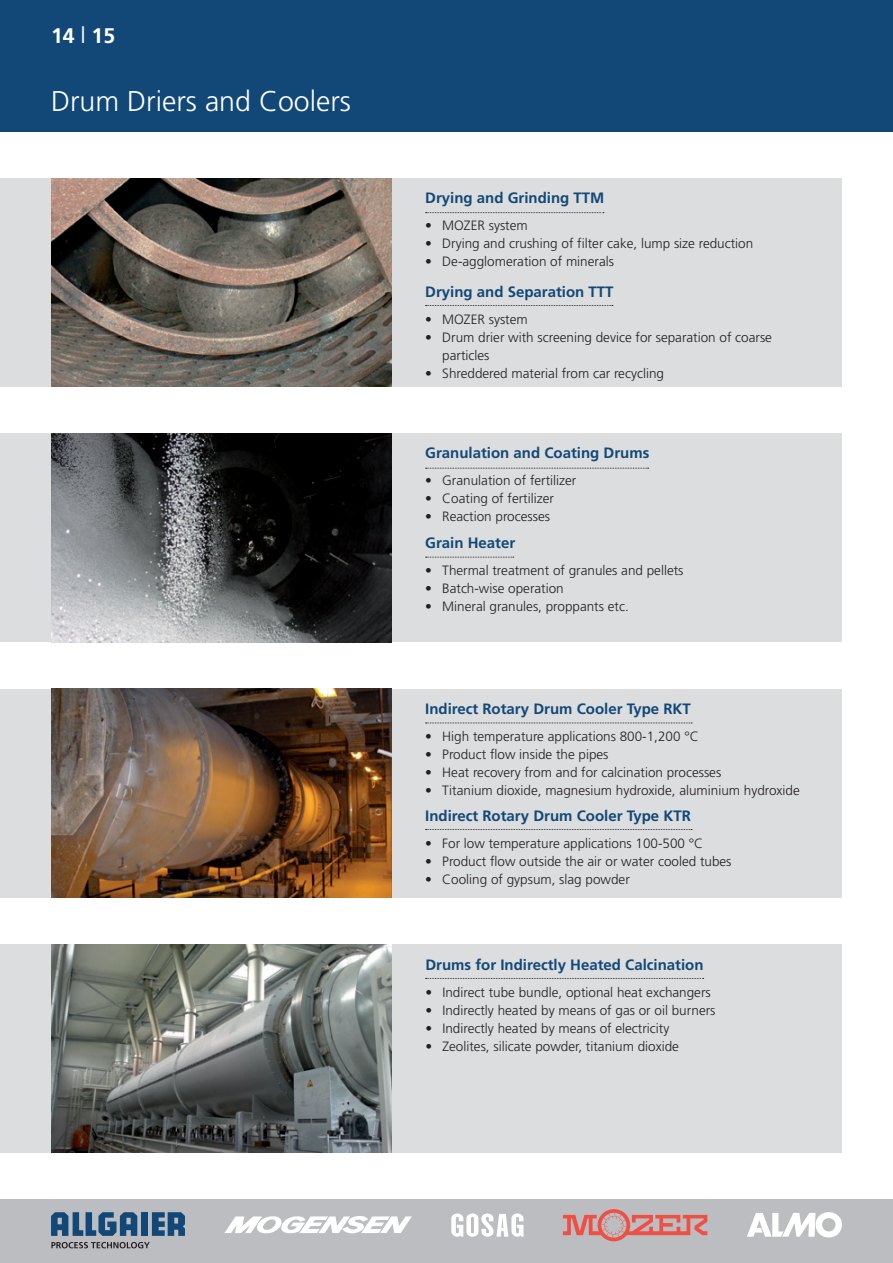
<style>
.page{position:relative;width:893px;height:1263px;background:#fff}
.page>*{position:absolute;margin:0;border:0;box-sizing:border-box;transform-origin:0 0}
.t1{font:300 28.5px "Frutiger";color:#fff}
.t2{font:700 21.15px "Frutiger";color:#fff}
.t3{font:700 15px "Frutiger";color:#124877}
.t4{font:300 13.5px/18px "Frutiger";color:#231f20}
.s1{font-weight:300;font-size:24px}
</style>
<div class="page">
<div style="left:0;top:0;width:893px;height:132px;background:#124877"></div>
<div style="left:0;top:1199px;width:893px;height:64px;background:#bcbdc0"></div>
<div style="left:0;top:179px;width:842px;height:208px;background:#dcdddf"></div>
<img style="left:51px;top:179px;width:340px;height:208px">
<div style="left:0;top:434px;width:842px;height:208px;background:#dcdddf"></div>
<img style="left:51px;top:434px;width:340px;height:208px">
<div style="left:0;top:689px;width:842px;height:208px;background:#dcdddf"></div>
<img style="left:51px;top:689px;width:340px;height:208px">
<div style="left:0;top:944px;width:842px;height:208px;background:#dcdddf"></div>
<img style="left:51px;top:944px;width:340px;height:208px">
<svg style="left:747px;top:1212px;width:95px;height:25px"></svg>
<svg style="left:563px;top:1209px;width:144px;height:32px"></svg>
<svg style="left:451px;top:1213px;width:72px;height:24px"></svg>
<svg style="left:224px;top:1216px;width:188px;height:17px"></svg>
<div style="left:141px;top:1212px;width:7px;height:24px;background:#124877"></div>
<svg style="left:51px;top:1212px;width:86px;height:24px"></svg>
<svg style="left:152px;top:1212px;width:33px;height:24px"></svg>
<svg style="left:51px;top:1242px;width:99px;height:6px"></svg>
<svg style="left:426px;top:557px;width:88px;height:1px"></svg>
<svg style="left:426px;top:723px;width:266px;height:1px"></svg>
<svg style="left:426px;top:978px;width:278px;height:1px"></svg>
<svg style="left:426px;top:212px;width:178px;height:1px"></svg>
<svg style="left:426px;top:305px;width:187px;height:1px"></svg>
<svg style="left:426px;top:468px;width:223px;height:1px"></svg>
<svg style="left:426px;top:829px;width:266px;height:1px"></svg>
<h2 class="t2" style="left:51px;top:24px;width:66px">14 <span class="s1">I</span> 15</h2>
<h1 class="t1" style="left:51px;top:85px;width:302px">Drum Driers and Coolers</h1>
<p class="t3" style="left:425px;top:189px;width:181px">Drying and Grinding TTM</p>
<p class="t4" style="left:425px;top:217px;width:104px">• MOZER system</p>
<p class="t4" style="left:425px;top:235px;width:330px">• Drying and crushing of filter cake, lump size reduction</p>
<p class="t4" style="left:425px;top:253px;width:190px">• De-agglomeration of minerals</p>
<p class="t3" style="left:425px;top:283px;width:190px">Drying and Separation TTT</p>
<p class="t4" style="left:425px;top:310px;width:104px">• MOZER system</p>
<p class="t4" style="left:442px;top:328px;width:331px;text-indent:-17px">• Drum drier with screening device for separation of coarse particles</p>
<p class="t4" style="left:425px;top:364px;width:240px">• Shreddered material from car recycling</p>
<p class="t3" style="left:425px;top:444px;width:226px">Granulation and Coating Drums</p>
<p class="t4" style="left:425px;top:472px;width:153px">• Granulation of fertilizer</p>
<p class="t4" style="left:425px;top:490px;width:130px">• Coating of fertilizer</p>
<p class="t4" style="left:425px;top:508px;width:126px">• Reaction processes</p>
<p class="t3" style="left:425px;top:534px;width:92px">Grain Heater</p>
<p class="t4" style="left:425px;top:561px;width:260px">• Thermal treatment of granules and pellets</p>
<p class="t4" style="left:425px;top:579px;width:140px">• Batch-wise operation</p>
<p class="t4" style="left:425px;top:597px;width:205px">• Mineral granules, proppants etc.</p>
<p class="t3" style="left:425px;top:699px;width:267px">Indirect Rotary Drum Cooler Type RKT</p>
<p class="t4" style="left:425px;top:727px;width:275px">• High temperature applications 800-1,200 °C</p>
<p class="t4" style="left:425px;top:745px;width:185px">• Product flow inside the pipes</p>
<p class="t4" style="left:425px;top:763px;width:298px">• Heat recovery from and for calcination processes</p>
<p class="t4" style="left:425px;top:781px;width:376px">• Titanium dioxide, magnesium hydroxide, aluminium hydroxide</p>
<p class="t3" style="left:425px;top:806px;width:267px">Indirect Rotary Drum Cooler Type KTR</p>
<p class="t4" style="left:425px;top:834px;width:279px">• For low temperature applications 100-500 °C</p>
<p class="t4" style="left:425px;top:852px;width:308px">• Product flow outside the air or water cooled tubes</p>
<p class="t4" style="left:425px;top:870px;width:206px">• Cooling of gypsum, slag powder</p>
<p class="t3" style="left:425px;top:955px;width:280px">Drums for Indirectly Heated Calcination</p>
<p class="t4" style="left:425px;top:983px;width:287px">• Indirect tube bundle, optional heat exchangers</p>
<p class="t4" style="left:425px;top:1001px;width:292px">• Indirectly heated by means of gas or oil burners</p>
<p class="t4" style="left:425px;top:1019px;width:245px">• Indirectly heated by means of electricity</p>
<p class="t4" style="left:425px;top:1037px;width:255px">• Zeolites, silicate powder, titanium dioxide</p>
</div>
